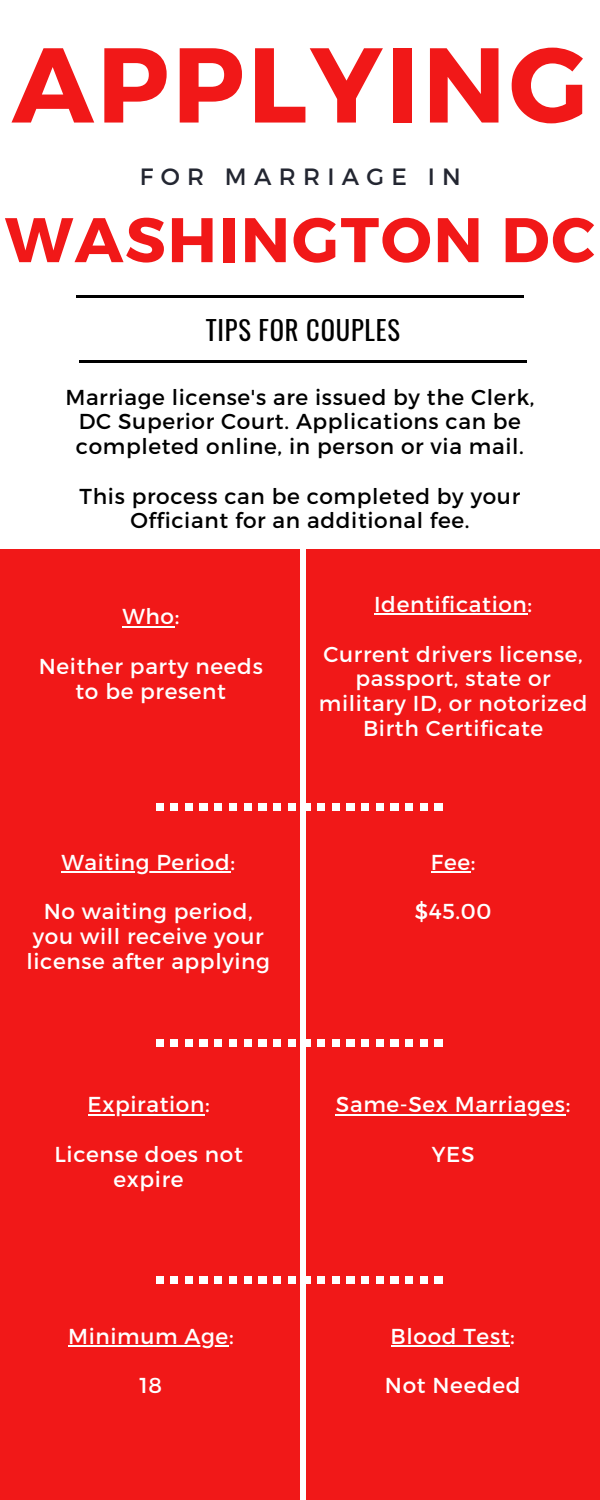
<style>
.page{position:relative;width:600px;height:1500px;background:#fff}
.page>*{position:absolute;margin:0;border:0;box-sizing:border-box;transform-origin:0 0}
.t1{font:700 106.1px "Montserrat";letter-spacing:.03em;color:#f11818}
.t2{font:700 62.9px "Montserrat";letter-spacing:.03em;color:#f11818}
.t3{font:26.5px "Oswald";letter-spacing:.03em;color:#000}
.t4{font:23.6px "Montserrat";letter-spacing:.31em;color:#232631}
.t5{font:21.6px/24.8px "Montserrat";letter-spacing:.03em;color:#fff;text-align:center}
.t6{font:21.6px/24.8px "Montserrat";letter-spacing:.03em;color:#000;text-align:center}
</style>
<div class="page">
<div style="left:0;top:549px;width:299px;height:951px;background:#f11818"></div>
<div style="left:307px;top:549px;width:293px;height:951px;background:#f11818"></div>
<hr style="left:79px;top:361px;width:447px;height:2px;background:#000">
<hr style="left:76px;top:296px;width:447px;height:2px;background:#000">
<div style="left:435px;top:1039px;width:7px;height:8px;background:#fff"></div>
<div style="left:420px;top:1039px;width:8px;height:8px;background:#fff"></div>
<div style="left:406px;top:1039px;width:7px;height:8px;background:#fff"></div>
<div style="left:376px;top:1039px;width:8px;height:8px;background:#fff"></div>
<div style="left:361px;top:1039px;width:8px;height:8px;background:#fff"></div>
<div style="left:391px;top:1039px;width:7px;height:8px;background:#fff"></div>
<div style="left:347px;top:1039px;width:7px;height:8px;background:#fff"></div>
<div style="left:185px;top:1039px;width:8px;height:8px;background:#fff"></div>
<div style="left:200px;top:1039px;width:7px;height:8px;background:#fff"></div>
<div style="left:215px;top:1039px;width:7px;height:8px;background:#fff"></div>
<div style="left:171px;top:1039px;width:7px;height:8px;background:#fff"></div>
<div style="left:156px;top:1039px;width:7px;height:8px;background:#fff"></div>
<div style="left:244px;top:1039px;width:7px;height:8px;background:#fff"></div>
<div style="left:288px;top:1039px;width:7px;height:8px;background:#fff"></div>
<div style="left:303px;top:1039px;width:7px;height:8px;background:#fff"></div>
<div style="left:317px;top:1039px;width:8px;height:8px;background:#fff"></div>
<div style="left:259px;top:1039px;width:7px;height:8px;background:#fff"></div>
<div style="left:332px;top:1039px;width:7px;height:8px;background:#fff"></div>
<div style="left:273px;top:1039px;width:8px;height:8px;background:#fff"></div>
<div style="left:229px;top:1039px;width:8px;height:8px;background:#fff"></div>
<div style="left:435px;top:1276px;width:7px;height:8px;background:#fff"></div>
<div style="left:420px;top:1276px;width:8px;height:8px;background:#fff"></div>
<div style="left:406px;top:1276px;width:7px;height:8px;background:#fff"></div>
<div style="left:376px;top:1276px;width:8px;height:8px;background:#fff"></div>
<div style="left:361px;top:1276px;width:8px;height:8px;background:#fff"></div>
<div style="left:391px;top:1276px;width:7px;height:8px;background:#fff"></div>
<div style="left:347px;top:1276px;width:7px;height:8px;background:#fff"></div>
<div style="left:185px;top:1276px;width:8px;height:8px;background:#fff"></div>
<div style="left:200px;top:1276px;width:7px;height:8px;background:#fff"></div>
<div style="left:215px;top:1276px;width:7px;height:8px;background:#fff"></div>
<div style="left:171px;top:1276px;width:7px;height:8px;background:#fff"></div>
<div style="left:156px;top:1276px;width:7px;height:8px;background:#fff"></div>
<div style="left:244px;top:1276px;width:7px;height:8px;background:#fff"></div>
<div style="left:288px;top:1276px;width:7px;height:8px;background:#fff"></div>
<div style="left:303px;top:1276px;width:7px;height:8px;background:#fff"></div>
<div style="left:317px;top:1276px;width:8px;height:8px;background:#fff"></div>
<div style="left:259px;top:1276px;width:7px;height:8px;background:#fff"></div>
<div style="left:332px;top:1276px;width:7px;height:8px;background:#fff"></div>
<div style="left:273px;top:1276px;width:8px;height:8px;background:#fff"></div>
<div style="left:229px;top:1276px;width:8px;height:8px;background:#fff"></div>
<hr style="left:374px;top:614px;width:154px;height:1px;background:#fff">
<svg style="left:122px;top:626px;width:23px;height:1px"></svg>
<hr style="left:145px;top:626px;width:30px;height:1px;background:#fff">
<hr style="left:68px;top:1345px;width:21px;height:2px;background:#fff">
<hr style="left:89px;top:1345px;width:140px;height:2px;background:#fff">
<svg style="left:336px;top:1114px;width:14px;height:1px"></svg>
<hr style="left:350px;top:1114px;width:216px;height:1px;background:#fff">
<svg style="left:88px;top:1114px;width:14px;height:1px"></svg>
<hr style="left:102px;top:1114px;width:103px;height:1px;background:#fff">
<svg style="left:391px;top:1345px;width:16px;height:2px"></svg>
<hr style="left:407px;top:1345px;width:103px;height:2px;background:#fff">
<div style="left:435px;top:803px;width:7px;height:8px;background:#fff"></div>
<div style="left:420px;top:803px;width:8px;height:8px;background:#fff"></div>
<div style="left:406px;top:803px;width:7px;height:8px;background:#fff"></div>
<div style="left:376px;top:803px;width:8px;height:8px;background:#fff"></div>
<div style="left:361px;top:803px;width:8px;height:8px;background:#fff"></div>
<div style="left:391px;top:803px;width:7px;height:8px;background:#fff"></div>
<div style="left:347px;top:803px;width:7px;height:8px;background:#fff"></div>
<div style="left:185px;top:803px;width:8px;height:8px;background:#fff"></div>
<div style="left:200px;top:803px;width:7px;height:8px;background:#fff"></div>
<div style="left:215px;top:803px;width:7px;height:8px;background:#fff"></div>
<div style="left:171px;top:803px;width:7px;height:8px;background:#fff"></div>
<div style="left:156px;top:803px;width:7px;height:8px;background:#fff"></div>
<div style="left:244px;top:803px;width:7px;height:8px;background:#fff"></div>
<div style="left:288px;top:803px;width:7px;height:8px;background:#fff"></div>
<div style="left:303px;top:803px;width:7px;height:8px;background:#fff"></div>
<div style="left:317px;top:803px;width:8px;height:8px;background:#fff"></div>
<div style="left:259px;top:803px;width:7px;height:8px;background:#fff"></div>
<div style="left:332px;top:803px;width:7px;height:8px;background:#fff"></div>
<div style="left:273px;top:803px;width:8px;height:8px;background:#fff"></div>
<div style="left:229px;top:803px;width:8px;height:8px;background:#fff"></div>
<hr style="left:61px;top:871px;width:23px;height:2px;background:#fff">
<hr style="left:84px;top:871px;width:147px;height:2px;background:#fff">
<hr style="left:431px;top:871px;width:40px;height:2px;background:#fff">
<h1 class="t1" style="left:12px;top:16px;width:577px">APPLYING</h1>
<p class="t4" style="left:140px;top:161px;width:322px">FOR MARRIAGE IN</p>
<h4 class="t2" style="left:5px;top:199px;width:591px">WASHINGTON DC</h4>
<p class="t3" style="left:206px;top:310px;width:196px">TIPS FOR COUPLES</p>
<p class="t6" style="left:65px;top:383px;width:471px">Marriage license's are issued by the Clerk,<br>DC Superior Court. Applications can be completed online, in person or via mail.</p>
<p class="t6" style="left:80px;top:482px;width:442px">This process can be completed by your<br>Officiant for an additional fee.</p>
<p class="t5" style="left:122px;top:603px;width:58px">Who:</p>
<p class="t5" style="left:39px;top:653px;width:226px">Neither party needs to be present</p>
<h4 class="t5" style="left:61px;top:848px;width:175px">Waiting Period:</h4>
<p class="t5" style="left:44px;top:898px;width:210px">No waiting period,</p>
<p class="t5" style="left:26px;top:923px;width:245px;text-align:left">you will receive your license after applying</p>
<p class="t5" style="left:88px;top:1091px;width:124px">Expiration:</p>
<p class="t5" style="left:54px;top:1141px;width:190px">License does not</p>
<p class="t5" style="left:114px;top:1166px;width:71px">expire</p>
<h2 class="t5" style="left:374px;top:591px;width:160px">Identification:</h2>
<h3 class="t5" style="left:319px;top:640px;width:270px">Current drivers license, passport, state or military ID, or notorized<br>Birth Certificate</h3>
<p class="t5" style="left:431px;top:848px;width:46px">Fee:</p>
<p class="t5" style="left:415px;top:898px;width:78px">$45.00</p>
<p class="t5" style="left:336px;top:1091px;width:236px">Same-Sex Marriages:</p>
<p class="t5" style="left:432px;top:1141px;width:44px">YES</p>
<p class="t5" style="left:68px;top:1322px;width:167px">Minimum Age:</p>
<p class="t5" style="left:140px;top:1372px;width:24px">18</p>
<p class="t5" style="left:391px;top:1322px;width:126px">Blood Test:</p>
<p class="t5" style="left:385px;top:1372px;width:137px">Not Needed</p>
</div>
